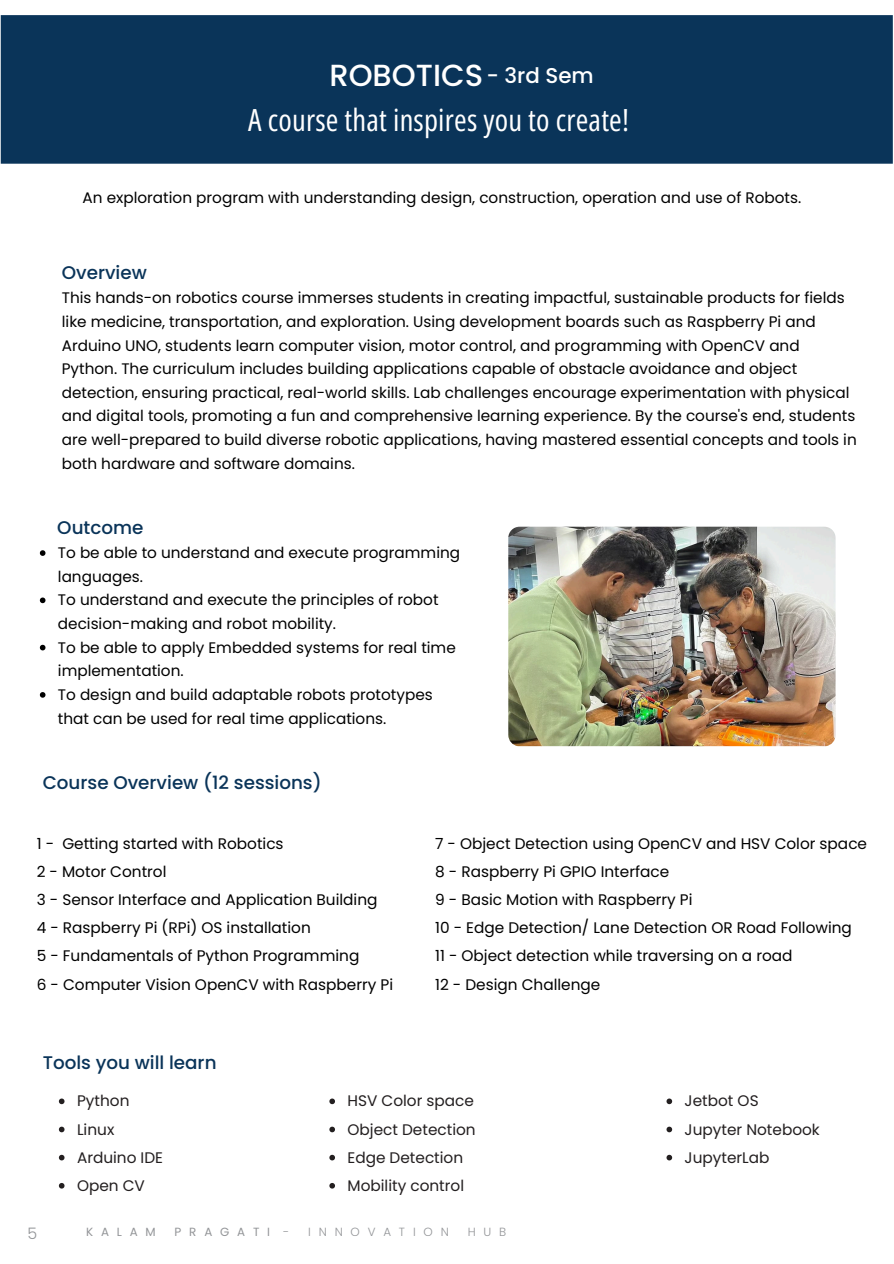
<style>
.page{position:relative;width:894px;height:1264px;background:#fff}
.page>*{position:absolute;margin:0;border:0;box-sizing:border-box;transform-origin:0 0}
.t1{font:30.45px "Open Sans Condensed";letter-spacing:.005em;color:#fff}
.t2{font:500 30.45px "Poppins";color:#fff}
.t3{font:500 21.3px "Poppins";color:#fff}
.t4{font:500 18.3px "Poppins";color:#0a3459}
.t5{font:300 15.75px "Poppins";color:#939598}
.t6{font:15.3px/23.7px "Poppins";color:#000}
.t7{font:15.3px "Poppins";color:#231f20}
.t8{font:300 11.85px "Poppins";letter-spacing:.66em;color:#939598}
.t9{font:11.85px "Poppins";letter-spacing:.66em;color:#939598}
</style>
<div class="page">
<div style="left:1px;top:15px;width:891px;height:149px;background:#0a3459"></div>
<svg style="left:59px;top:1098px;width:5px;height:6px"></svg>
<svg style="left:59px;top:1126px;width:5px;height:6px"></svg>
<svg style="left:59px;top:1154px;width:5px;height:6px"></svg>
<svg style="left:59px;top:1183px;width:5px;height:5px"></svg>
<svg style="left:329px;top:1098px;width:6px;height:6px"></svg>
<svg style="left:329px;top:1126px;width:6px;height:6px"></svg>
<svg style="left:329px;top:1154px;width:6px;height:6px"></svg>
<svg style="left:329px;top:1183px;width:6px;height:5px"></svg>
<svg style="left:666px;top:1098px;width:6px;height:6px"></svg>
<svg style="left:666px;top:1126px;width:6px;height:6px"></svg>
<svg style="left:666px;top:1154px;width:6px;height:6px"></svg>
<svg style="left:40px;top:550px;width:5px;height:6px"></svg>
<svg style="left:40px;top:597px;width:5px;height:6px"></svg>
<svg style="left:40px;top:644px;width:5px;height:6px"></svg>
<svg style="left:40px;top:692px;width:5px;height:5px"></svg>
<img style="left:508px;top:526px;width:327px;height:220px">
<p class="t2" style="left:329px;top:54px;width:155px">ROBOTICS</p>
<h1 class="t3" style="left:486px;top:61px;width:109px">- 3rd Sem</h1>
<h3 class="t1" style="left:248px;top:98px;width:382px">A course that inspires you to create!</h3>
<h5 class="t6" style="left:82px;top:186px;width:720px">An exploration program with understanding design, construction, operation and use of Robots.</h5>
<h4 class="t4" style="left:62px;top:260px;width:86px">Overview</h4>
<h2 class="t6" style="left:62px;top:286px;width:796px">This hands-on robotics course immerses students in creating impactful, sustainable products for fields like medicine, transportation, and exploration. Using development boards such as Raspberry Pi and Arduino UNO, students learn computer vision, motor control, and programming with OpenCV and Python. The curriculum includes building applications capable of obstacle avoidance and object detection, ensuring practical, real-world skills. Lab challenges encourage experimentation with physical and digital tools, promoting a fun and comprehensive learning experience. By the course's end, students are well-prepared to build diverse robotic applications, having mastered essential concepts and tools in both hardware and software domains.</h2>
<p class="t4" style="left:57px;top:514px;width:87px">Outcome</p>
<p class="t6" style="left:58px;top:541px;width:403px">To be able to understand and execute programming languages.</p>
<p class="t6" style="left:58px;top:588px;width:382px">To understand and execute the principles of robot decision-making and robot mobility.</p>
<p class="t6" style="left:58px;top:635px;width:399px">To be able to apply Embedded systems for real time implementation.</p>
<p class="t6" style="left:58px;top:682px;width:376px">To design and build adaptable robots prototypes that can be used for real time applications.</p>
<h5 class="t4" style="left:43px;top:769px;width:280px">Course Overview (12 sessions)</h5>
<p class="t6" style="left:37px;top:829px;width:358px;line-height:28.2px">1 - Getting started with Robotics<br>2 - Motor Control<br>3 - Sensor Interface and Application Building<br>4 - Raspberry Pi (RPi) OS installation<br>5 - Fundamentals of Python Programming<br>6 - Computer Vision OpenCV with Raspberry Pi</p>
<p class="t6" style="left:435px;top:829px;width:433px;line-height:28.2px">7 - Object Detection using OpenCV and HSV Color space 8 - Raspberry Pi GPIO Interface<br>9 - Basic Motion with Raspberry Pi<br>10 - Edge Detection/ Lane Detection OR Road Following<br>11 - Object detection while traversing on a road<br>12 - Design Challenge</p>
<p class="t4" style="left:43px;top:1049px;width:175px">Tools you will learn</p>
<h4 class="t7" style="left:77px;top:1090px;width:54px">Python</h4>
<p class="t7" style="left:77px;top:1118px;width:39px">Linux</p>
<p class="t7" style="left:77px;top:1146px;width:87px">Arduino IDE</p>
<p class="t7" style="left:77px;top:1174px;width:69px">Open CV</p>
<p class="t7" style="left:347px;top:1090px;width:128px">HSV Color space</p>
<p class="t7" style="left:347px;top:1118px;width:130px">Object Detection</p>
<h4 class="t7" style="left:347px;top:1146px;width:117px">Edge Detection</h4>
<h5 class="t7" style="left:347px;top:1174px;width:118px">Mobility control</h5>
<p class="t5" style="left:27px;top:1222px;width:11px">5</p>
<p class="t9" style="left:86px;top:1223px;width:71px">KALAM</p>
<p class="t9" style="left:175px;top:1223px;width:97px">PRAGATI</p>
<p class="t8" style="left:283px;top:1223px;width:8px">-</p>
<p class="t8" style="left:308px;top:1223px;width:98px">INNOVAT</p>
<p class="t8" style="left:413px;top:1223px;width:37px">ION</p>
<p class="t8" style="left:467px;top:1223px;width:40px">HUB</p>
<h5 class="t7" style="left:684px;top:1090px;width:75px">Jetbot OS</h5>
<h4 class="t7" style="left:684px;top:1118px;width:137px">Jupyter Notebook</h4>
<p class="t7" style="left:684px;top:1146px;width:86px">JupyterLab</p>
</div>
